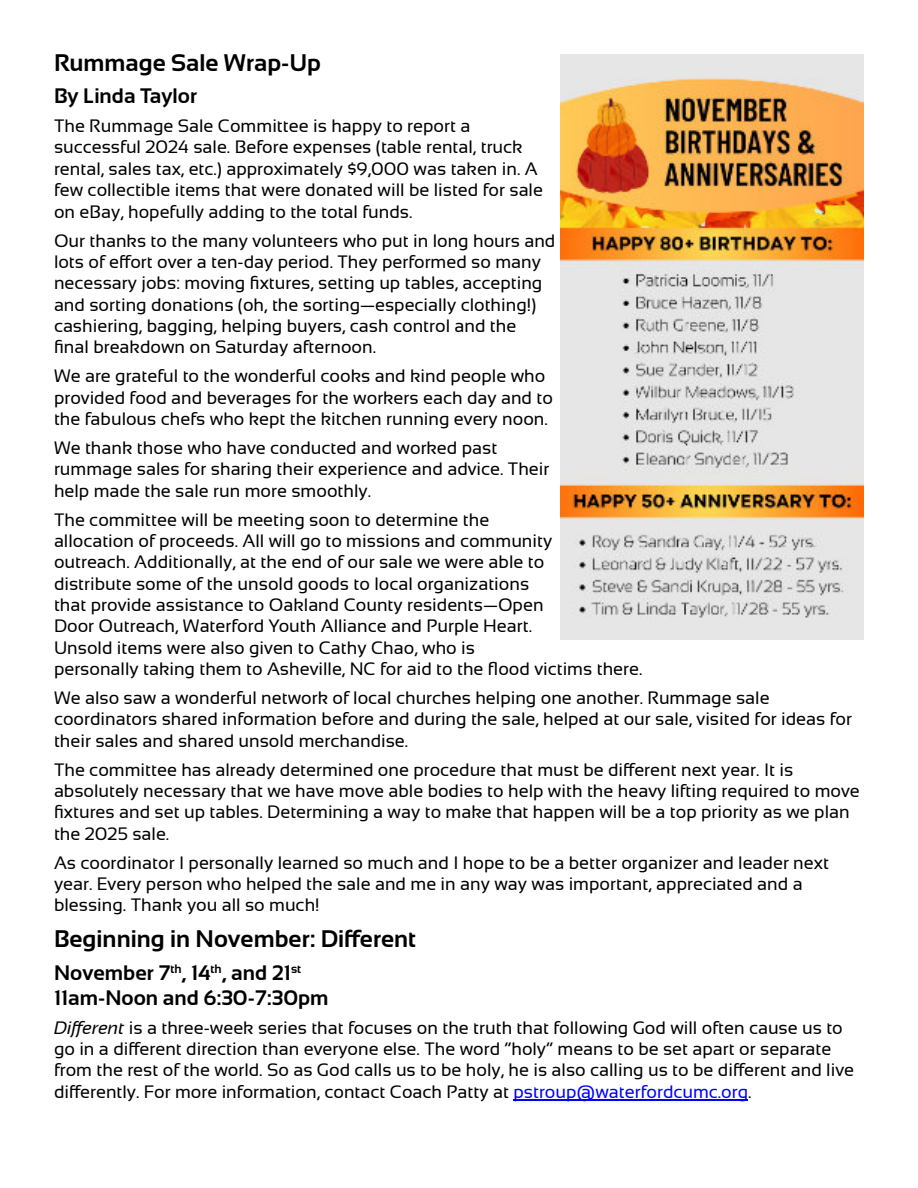
<style>
.page{position:relative;width:918px;height:1188px;background:#fff}
.page>*{position:absolute;margin:0;border:0;box-sizing:border-box;transform-origin:0 0}
.t1{font:700 24px "Sansation";color:#000}
.t2{font:700 21px/24.9px "Sansation";color:#000}
.t3{font:18px/21.5px "Sansation";color:#000}
.s1{font-style:italic}
.s2{color:#00f}
</style>
<div class="page">
<hr style="left:513px;top:1099px;width:235px;height:2px;background:#00f">
<img style="left:561px;top:54px;width:303px;height:586px">
<h1 class="t1" style="left:54px;top:53px;width:269px">Rummage Sale Wrap-Up</h1>
<p class="t2" style="left:54px;top:85px;width:145px">By Linda Taylor</p>
<p class="t3" style="left:54px;top:117px;width:491px">The Rummage Sale Committee is happy to report a successful 2024 sale. Before expenses (table rental, truck rental, sales tax, etc.) approximately $9,000 was taken in. A few collectible items that were donated will be listed for sale on eBay, hopefully adding to the total funds.</p>
<p class="t3" style="left:54px;top:231px;width:503px">Our thanks to the many volunteers who put in long hours and lots of effort over a ten-day period. They performed so many necessary jobs: moving fixtures, setting up tables, accepting and sorting donations (oh, the sorting—especially clothing!) cashiering, bagging, helping buyers, cash control and the final breakdown on Saturday afternoon.</p>
<p class="t3" style="left:54px;top:367px;width:500px">We are grateful to the wonderful cooks and kind people who provided food and beverages for the workers each day and to the fabulous chefs who kept the kitchen running every noon.</p>
<p class="t3" style="left:54px;top:439px;width:497px">We thank those who have conducted and worked past rummage sales for sharing their experience and advice. Their help made the sale run more smoothly.</p>
<p class="t3" style="left:54px;top:510px;width:590px">The committee will be meeting soon to determine the<br>allocation of proceeds. All will go to missions and community<br>outreach. Additionally, at the end of our sale we were able to<br>distribute some of the unsold goods to local organizations<br>that provide assistance to Oakland County residents—Open<br>Door Outreach, Waterford Youth Alliance and Purple Heart.<br>Unsold items were also given to Cathy Chao, who is<br>personally taking them to Asheville, NC for aid to the flood victims there.</p>
<p class="t3" style="left:54px;top:689px;width:800px">We also saw a wonderful network of local churches helping one another. Rummage sale coordinators shared information before and during the sale, helped at our sale, visited for ideas for their sales and shared unsold merchandise.</p>
<p class="t3" style="left:54px;top:760px;width:807px">The committee has already determined one procedure that must be different next year. It is absolutely necessary that we have move able bodies to help with the heavy lifting required to move fixtures and set up tables. Determining a way to make that happen will be a top priority as we plan the 2025 sale.</p>
<p class="t3" style="left:54px;top:853px;width:777px">As coordinator I personally learned so much and I hope to be a better organizer and leader next year. Every person who helped the sale and me in any way was important, appreciated and a blessing. Thank you all so much!</p>
<h1 class="t1" style="left:54px;top:930px;width:364px">Beginning in November: Different</h1>
<p class="t2" style="left:54px;top:962px;width:276px">November 7<sup>th</sup>, 14<sup>th</sup>, and 21<sup>st<br></sup>11am-Noon and 6:30-7:30pm</p>
<p class="t3" style="left:54px;top:1018px;width:802px"><span class="s1">Different</span> is a three-week series that focuses on the truth that following God will often cause us to go in a different direction than everyone else. The word “holy” means to be set apart or separate from the rest of the world. So as God calls us to be holy, he is also calling us to be different and live differently. For more information, contact Coach Patty at <span class="s2">pstroup@waterfordcumc.org</span>.</p>
</div>
